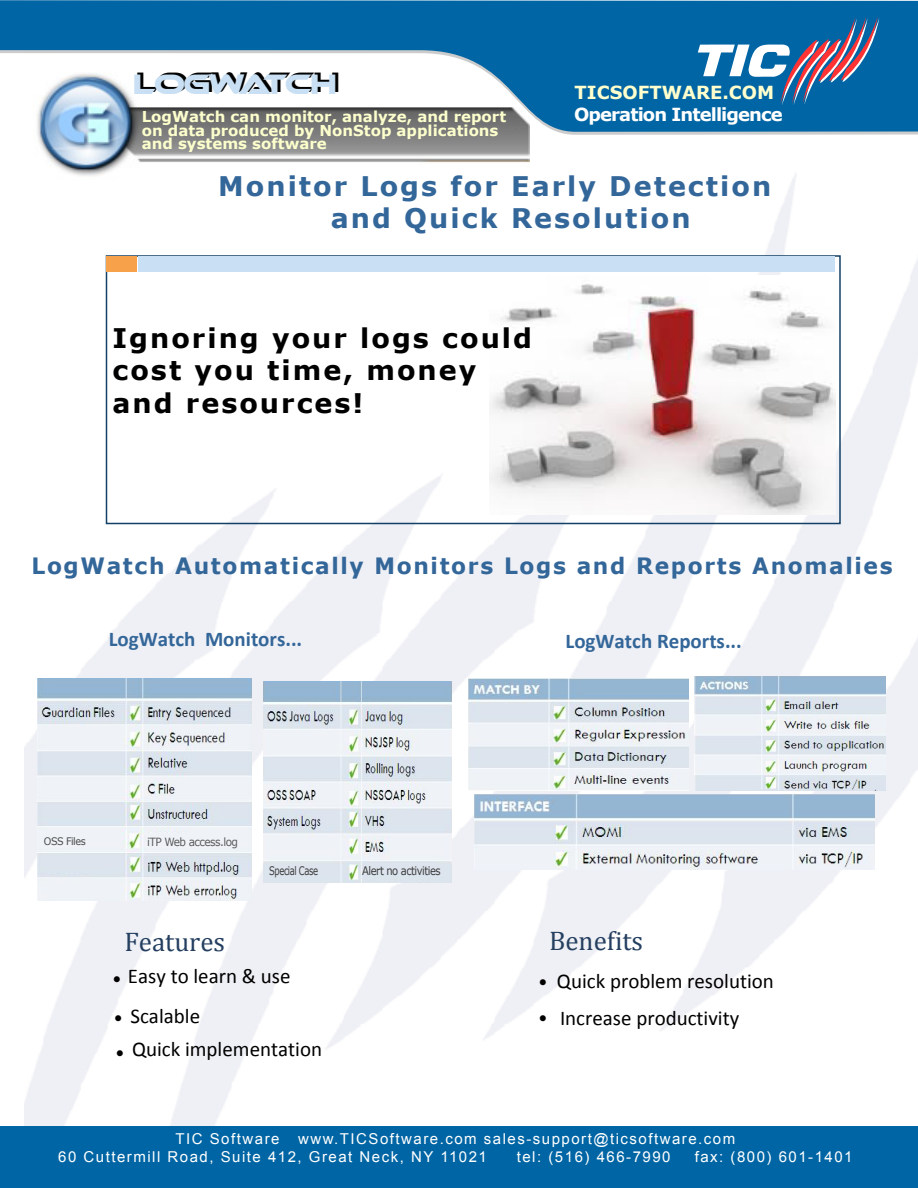
<style>
.page{position:relative;width:918px;height:1188px;background:#fff}
.page>*{position:absolute;margin:0;border:0;box-sizing:border-box;transform-origin:0 0}
.t1{font:700 27px/32.2px "Verdana";letter-spacing:.075em;color:#000}
.t2{font:700 27px/32.2px "Verdana";letter-spacing:.075em;color:#369}
.t3{font:27px "Cambria";color:#243f60}
.t4{font:27px "Ethnocentric";letter-spacing:-.05em;color:#000}
.t5{font:700 22.5px "Verdana";letter-spacing:.075em;color:#369}
.t6{font:21px/33px "Calibri";color:#000}
.t7{font:700 21px "Calibri";color:#369}
.t8{font:700 18px "Verdana";letter-spacing:-.05em;color:#fff}
.t9{font:700 18px "Verdana";color:#ffffcd}
.t10{font:15px/18px "Arial";letter-spacing:.1em;color:#fff}
.t11{font:700 15px/13.5px "Verdana";color:#fcffcc}
.t12{font:11.85px "Verdana";letter-spacing:-.05em;color:#3d3d3d;scale:.85 1}
.t13{font:11.85px "Verdana";letter-spacing:-.05em;color:#3d3d3d;scale:.72 1}
.t14{font:11.25px "Verdana";letter-spacing:-.05em;color:#595a5b;scale:.93 1}
.t15{font:10.35px "Verdana";letter-spacing:-.05em;color:#484949;scale:.93 1}
</style>
<div class="page">
<img style="left:24px;top:173px;width:894px;height:953px">
<div style="left:106px;top:255px;width:735px;height:269px;border:2px solid #124066"></div>
<img style="left:468px;top:678px;width:220px;height:113px">
<img style="left:694px;top:677px;width:191px;height:114px">
<img style="left:489px;top:276px;width:346px;height:238px">
<img style="left:37px;top:678px;width:214px;height:223px">
<img style="left:264px;top:681px;width:188px;height:201px">
<img style="left:475px;top:794px;width:399px;height:76px">
<img style="left:33px;top:135px;width:497px;height:44px">
<svg style="left:37px;top:132px;width:881px;height:3px;background:#a6abae"></svg>
<svg style="left:0;top:0;width:918px;height:132px;fill:#0065a4"></svg>
<div style="left:0;top:1126px;width:918px;height:62px;background:#0065a4"></div>
<svg style="left:698px;top:16px;width:181px;height:90px;background:#3c77a7"></svg>
<div style="left:138px;top:256px;width:696px;height:16px;background:#c9e0f4"></div>
<div style="left:106px;top:256px;width:30px;height:16px;background:#f7a14b"></div>
<svg style="left:115px;top:1016px;width:8px;height:40px"></svg>
<h1 class="t4" style="left:137px;top:69px;width:204px">LOGWATCH</h1>
<p class="t11" style="left:142px;top:110px;width:366px">LogWatch can monitor, analyze, and report on data produced by NonStop applications and systems software</p>
<p class="t9" style="left:575px;top:81px;width:201px">TICSOFTWARE.COM</p>
<p class="t8" style="left:574px;top:103px;width:210px">Operation Intelligence</p>
<h1 class="t2" style="left:331px;top:169px;width:442px;text-indent:-113px">Monitor Logs for Early Detection and Quick Resolution</h1>
<h1 class="t1" style="left:112px;top:321px;width:421px">Ignoring your logs could cost you time, money and resources!</h1>
<h2 class="t5" style="left:32px;top:551px;width:863px">LogWatch Automatically Monitors Logs and Reports Anomalies</h2>
<h3 class="t7" style="left:109px;top:627px;width:195px">LogWatch Monitors...</h3>
<h3 class="t7" style="left:566px;top:628px;width:178px">LogWatch Reports...</h3>
<p class="t15" style="left:44px;top:834px;width:46px">OSS Files</p>
<p class="t14" style="left:147px;top:835px;width:99px">iTP Web access.log</p>
<p class="t13" style="left:269px;top:863px;width:69px">Special Case</p>
<p class="t12" style="left:362px;top:863px;width:94px">Alert no activities</p>
<h1 class="t3" style="left:125px;top:926px;width:102px">Features</h1>
<h3 class="t6" style="left:113px;top:959px;width:179px">• Easy to learn &amp; use</h3>
<h3 class="t6" style="left:130px;top:999px;width:193px">Scalable<br>Quick implementation</h3>
<h1 class="t3" style="left:549px;top:925px;width:96px">Benefits</h1>
<h3 class="t6" style="left:539px;top:963px;width:236px">• Quick problem resolution</h3>
<h3 class="t6" style="left:539px;top:1001px;width:202px">• Increase productivity</h3>
<p class="t10" style="left:58px;top:1130px;width:679px;text-indent:117px">TIC Software www.TICSoftware.com sales-support@ticsoftware.com<br>60 Cuttermill Road, Suite 412, Great Neck, NY 11021</p>
<p class="t10" style="left:517px;top:1148px;width:155px">tel: (516) 466-7990</p>
<p class="t10" style="left:695px;top:1148px;width:159px">fax: (800) 601-1401</p>
</div>
